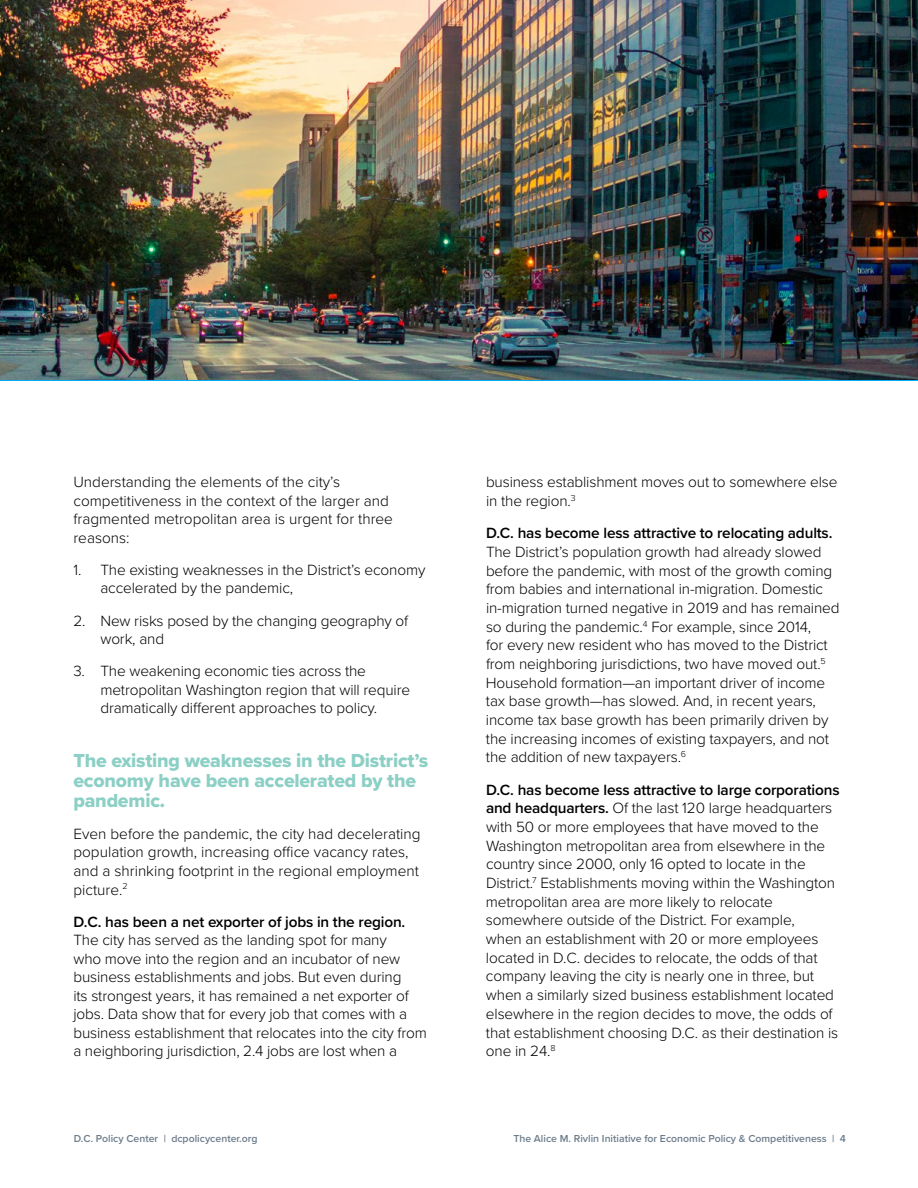
<style>
.page{position:relative;width:918px;height:1188px;background:#fff}
.page>*{position:absolute;margin:0;border:0;box-sizing:border-box;transform-origin:0 0}
.t1{font:19.5px/20.1px "Proxima Nova Extrabld";letter-spacing:-.01em;color:#8bcfc5}
.t2{font:300 15.3px/18.8px "Proxima Nova";letter-spacing:-.01em;color:#000}
.t3{font:600 15.3px "Proxima Nova";letter-spacing:-.01em;color:#000}
.t4{font:600 10.5px "Proxima Nova";color:#6d7d8c}
.s1{font-weight:600}
</style>
<div class="page">
<img style="left:0;top:0;width:918px;height:380px">
<p class="t2" style="left:73px;top:472px;width:321px">Understanding the elements of the city’s competitiveness in the context of the larger and fragmented metropolitan area is urgent for three reasons:</p>
<p class="t2" style="left:100px;top:560px;width:326px;text-indent:-27px">1. The existing weaknesses in the District’s economy accelerated by the pandemic,</p>
<p class="t2" style="left:100px;top:610px;width:309px;text-indent:-27px">2. New risks posed by the changing geography of work, and</p>
<p class="t2" style="left:100px;top:661px;width:311px;text-indent:-27px">3. The weakening economic ties across the metropolitan Washington region that will require dramatically different approaches to policy.</p>
<p class="t1" style="left:73px;top:750px;width:356px">The existing weaknesses in the District’s economy have been accelerated by the pandemic.</p>
<p class="t2" style="left:73px;top:824px;width:349px">Even before the pandemic, the city had decelerating population growth, increasing office vacancy rates, and a shrinking footprint in the regional employment picture.<sup>2</sup></p>
<p class="t3" style="left:73px;top:910px;width:333px">D.C. has been a net exporter of jobs in the region.</p>
<p class="t2" style="left:73px;top:930px;width:355px">The city has served as the landing spot for many<br>who move into the region and an incubator of new business establishments and jobs. But even during<br>its strongest years, it has remained a net exporter of jobs. Data show that for every job that comes with a business establishment that relocates into the city from a neighboring jurisdiction, 2.4 jobs are lost when a</p>
<p class="t2" style="left:486px;top:472px;width:353px">business establishment moves out to somewhere else in the region.<sup>3</sup></p>
<p class="t3" style="left:486px;top:522px;width:348px">D.C. has become less attractive to relocating adults.</p>
<p class="t2" style="left:486px;top:542px;width:355px">The District’s population growth had already slowed before the pandemic, with most of the growth coming from babies and international in-migration. Domestic in-migration turned negative in 2019 and has remained so during the pandemic.<sup>4</sup> For example, since 2014,<br>for every new resident who has moved to the District from neighboring jurisdictions, two have moved out.<sup>5<br></sup>Household formation—an important driver of income tax base growth—has slowed. And, in recent years, income tax base growth has been primarily driven by the increasing incomes of existing taxpayers, and not the addition of new taxpayers.<sup>6</sup></p>
<p class="t2" style="left:486px;top:779px;width:355px"><span class="s1">D.C. has become less attractive to large corporations and headquarters.</span> Of the last 120 large headquarters with 50 or more employees that have moved to the Washington metropolitan area from elsewhere in the country since 2000, only 16 opted to locate in the District.<sup>7</sup> Establishments moving within the Washington metropolitan area are more likely to relocate somewhere outside of the District. For example,<br>when an establishment with 20 or more employees located in D.C. decides to relocate, the odds of that company leaving the city is nearly one in three, but when a similarly sized business establishment located elsewhere in the region decides to move, the odds of that establishment choosing D.C. as their destination is one in 24.<sup>8</sup></p>
<p class="t4" style="left:74px;top:1131px;width:185px">D.C. Policy Center | dcpolicycenter.org</p>
<p class="t4" style="left:513px;top:1131px;width:334px">The Alice M. Rivlin Initiative for Economic Policy &amp; Competitiveness | 4</p>
</div>
